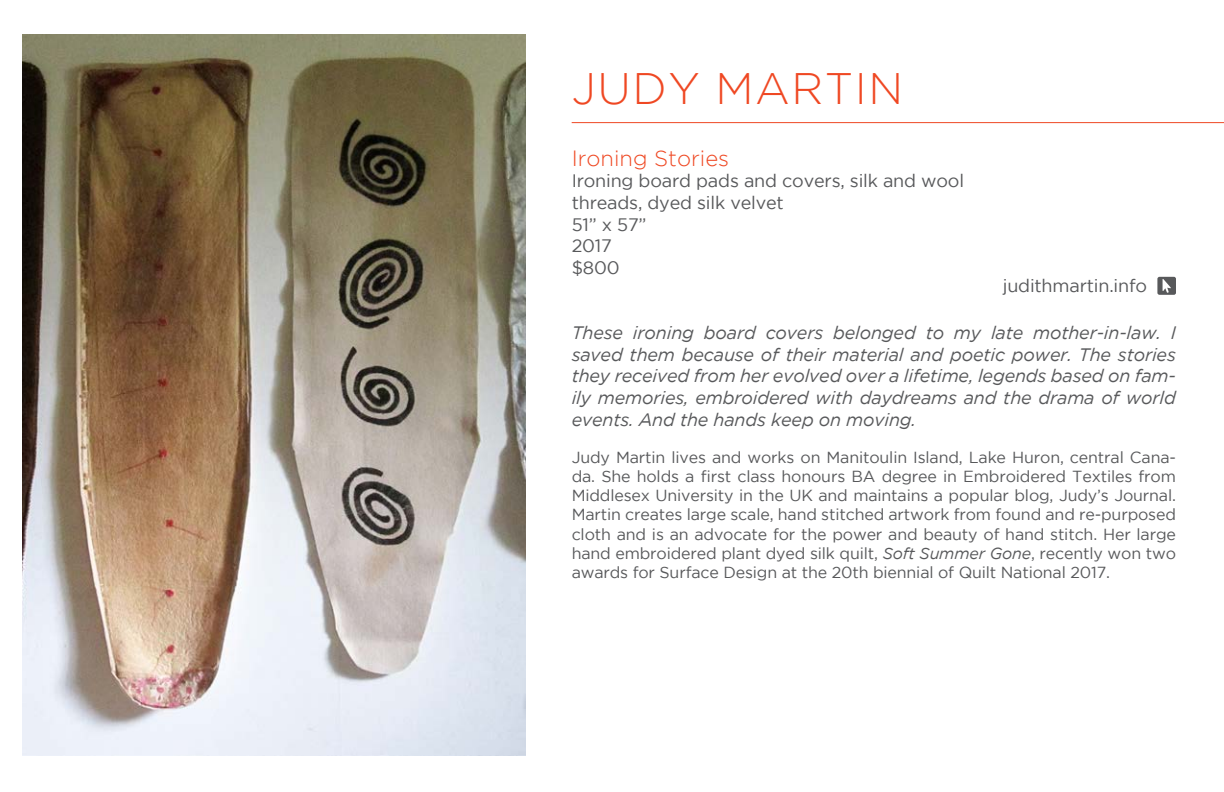
<style>
.page{position:relative;width:1224px;height:792px;background:#fff}
.page>*{position:absolute;margin:0;border:0;box-sizing:border-box;transform-origin:0 0}
.t1{font:300 44px "Gotham";letter-spacing:.035em;color:#ef4823}
.t2{font:300 22px "Gotham";color:#ef4823}
.t3{font:italic 18px/21.6px "Gotham";letter-spacing:-.01em;color:#58595b;text-align:justify}
.t4{font:18px/21.6px "Gotham";letter-spacing:-.01em;color:#58595b}
.t5{font:16px/19.2px "Gotham";letter-spacing:-.01em;color:#58595b;text-align:justify}
.s1{font-style:italic}
</style>
<div class="page">
<hr style="left:572px;top:122px;width:652px;height:1px;background:#ef4823">
<img style="left:22px;top:34px;width:504px;height:722px">
<svg style="left:1157px;top:277px;width:19px;height:18px"></svg>
<h1 class="t1" style="left:572px;top:65px;width:333px">JUDY MARTIN</h1>
<h2 class="t2" style="left:572px;top:146px;width:159px">Ironing Stories</h2>
<p class="t4" style="left:572px;top:170px;width:394px">Ironing board pads and covers, silk and wool threads, dyed silk velvet<br>51” x 57”<br>2017<br>$800</p>
<p class="t4" style="left:1003px;top:274px;width:146px">judithmartin.info</p>
<p class="t3" style="left:572px;top:322px;width:606px">These ironing board covers belonged to my late mother-in-law. I saved them because of their material and poetic power. The stories they received from her evolved over a lifetime, legends based on fam&shy;ily memories, embroidered with daydreams and the drama of world events. And the hands keep on moving.</p>
<p class="t5" style="left:572px;top:447px;width:606px">Judy Martin lives and works on Manitoulin Island, Lake Huron, central Cana&shy;da. She holds a first class honours BA degree in Embroidered Textiles from Middlesex University in the UK and maintains a popular blog, Judy’s Journal.<br>Martin creates large scale, hand stitched artwork from found and re-purposed cloth and is an advocate for the power and beauty of hand stitch. Her large hand embroidered plant dyed silk quilt, <span class="s1">Soft Summer Gone</span>, recently won two awards for Surface Design at the 20th biennial of Quilt National 2017.</p>
</div>
